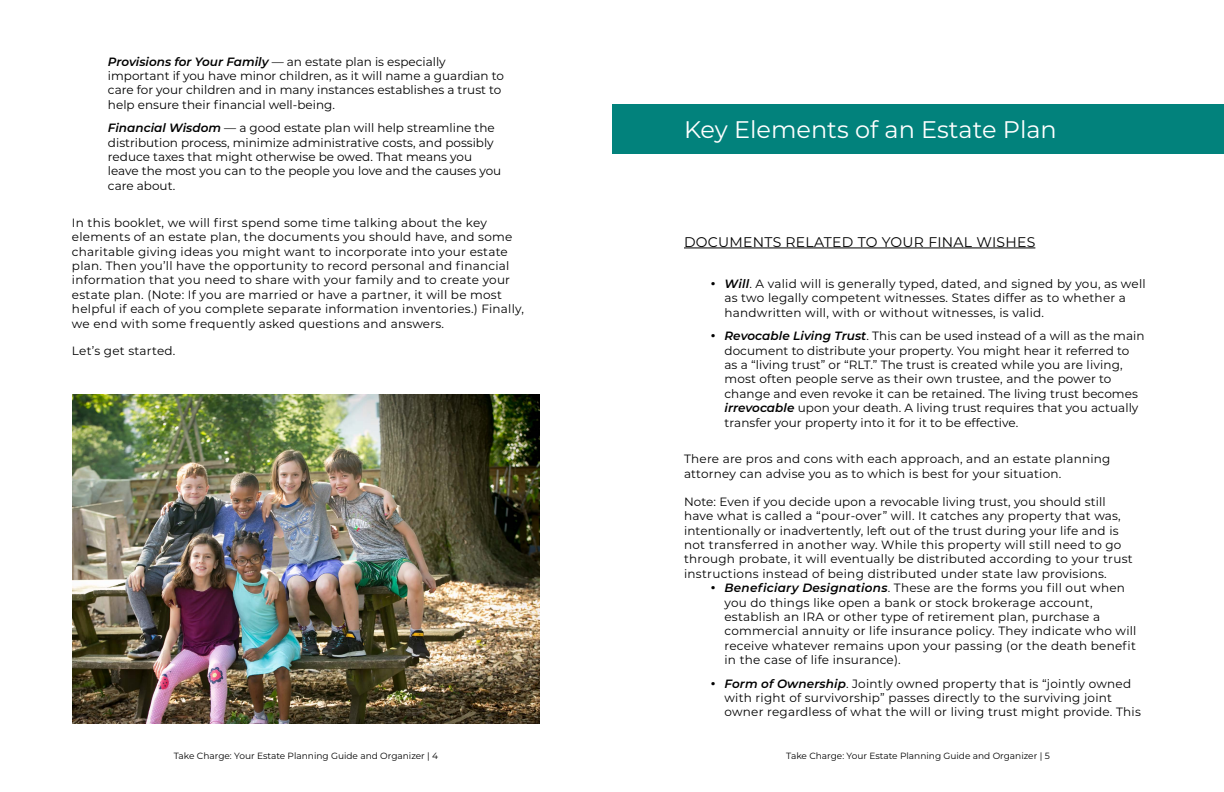
<style>
.page{position:relative;width:1224px;height:792px;background:#fff}
.page>*{position:absolute;margin:0;border:0;box-sizing:border-box;transform-origin:0 0}
.t1{font:24px "Montserrat";color:#fff}
.t2{font:14px "Montserrat";letter-spacing:.02em;color:#000}
.t3{font:12px/14.4px "Montserrat";letter-spacing:.02em;color:#000}
.t4{font:12px/14.4px "Montserrat";color:#000}
.t5{font:9px "Montserrat";color:#000}
.s1{font-weight:600;font-style:italic}
.s2{font-family:"Adobe Caslon Pro";font-weight:700}
</style>
<div class="page">
<div style="left:612px;top:104px;width:612px;height:50px;background:#02827c"></div>
<hr style="left:684px;top:248px;width:351px;height:1px;background:#000">
<img style="left:72px;top:394px;width:468px;height:330px">
<p class="t4" style="left:108px;top:54px;width:397px"><span class="s1">Provisions for Your Family</span> — an estate plan is especially important if you have minor children, as it will name a guardian to care for your children and in many instances establishes a trust to help ensure their financial well-being.</p>
<p class="t4" style="left:108px;top:120px;width:395px"><span class="s1">Financial Wisdom</span> — a good estate plan will help streamline the distribution process, minimize administrative costs, and possibly reduce taxes that might otherwise be owed. That means you leave the most you can to the people you love and the causes you care about.</p>
<p class="t3" style="left:72px;top:215px;width:454px">In this booklet, we will first spend some time talking about the key elements of an estate plan, the documents you should have, and some charitable giving ideas you might want to incorporate into your estate plan. Then you’ll have the opportunity to record personal and financial information that you need to share with your family and to create your estate plan. (Note: If you are married or have a partner, it will be most helpful if each of you complete separate information inventories.) Finally, we end with some frequently asked questions and answers.</p>
<p class="t3" style="left:72px;top:344px;width:105px">Let’s get started.</p>
<h1 class="t1" style="left:684px;top:113px;width:374px">Key Elements of an Estate Plan</h1>
<p class="t2" style="left:684px;top:232px;width:353px">DOCUMENTS RELATED TO YOUR FINAL WISHES</p>
<p class="t3" style="left:724px;top:276px;width:423px;text-indent:-14px"><span class="s2">•</span> <span class="s1">Will</span>. A valid will is generally typed, dated, and signed by you, as well as two legally competent witnesses. States differ as to whether a handwritten will, with or without witnesses, is valid.</p>
<p class="t3" style="left:724px;top:328px;width:422px;text-indent:-14px"><span class="s2">•</span> <span class="s1">Revocable Living Trust</span>. This can be used instead of a will as the main document to distribute your property. You might hear it referred to as a “living trust” or “RLT.” The trust is created while you are living, most often people serve as their own trustee, and the power to change and even revoke it can be retained. The living trust becomes <span class="s1">irrevocable</span> upon your death. A living trust requires that you actually transfer your property into it for it to be effective.</p>
<p class="t3" style="left:684px;top:452px;width:428px">There are pros and cons with each approach, and an estate planning attorney can advise you as to which is best for your situation.</p>
<p class="t3" style="left:684px;top:494px;width:450px">Note: Even if you decide upon a revocable living trust, you should still have what is called a “pour-over” will. It catches any property that was, intentionally or inadvertently, left out of the trust during your life and is not transferred in another way. While this property will still need to go through probate, it will eventually be distributed according to your trust instructions instead of being distributed under state law provisions.</p>
<p class="t3" style="left:724px;top:580px;width:414px;text-indent:-14px"><span class="s2">•</span> <span class="s1">Beneficiary Designations</span>. These are the forms you fill out when you do things like open a bank or stock brokerage account, establish an IRA or other type of retirement plan, purchase a commercial annuity or life insurance policy. They indicate who will receive whatever remains upon your passing (or the death benefit in the case of life insurance).</p>
<p class="t3" style="left:724px;top:676px;width:418px;text-indent:-14px"><span class="s2">•</span> <span class="s1">Form of Ownership</span>. Jointly owned property that is “jointly owned with right of survivorship” passes directly to the surviving joint owner regardless of what the will or living trust might provide. This</p>
<p class="t5" style="left:174px;top:750px;width:266px">Take Charge: Your Estate Planning Guide and Organizer | 4</p>
<p class="t5" style="left:786px;top:750px;width:265px">Take Charge: Your Estate Planning Guide and Organizer | 5</p>
</div>
